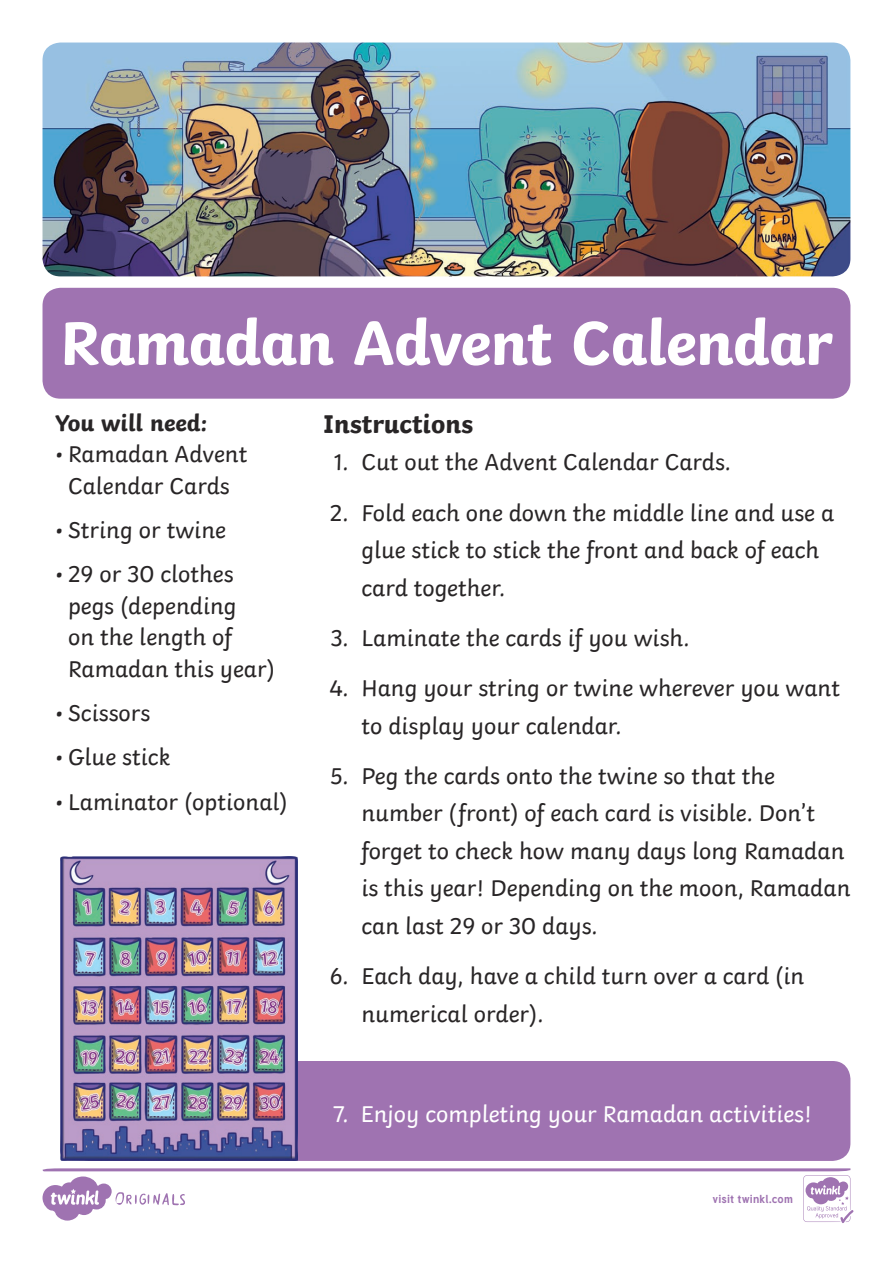
<style>
.page{position:relative;width:893px;height:1263px;background:#fff}
.page>*{position:absolute;margin:0;border:0;box-sizing:border-box;transform-origin:0 0}
.Heading_1{font:700 64.5px "Twinkl";letter-spacing:-.015em;color:#fff}
.Heading_2{font:700 27px "Twinkl";color:#282526}
.t1{font:24px/37.5px "Twinkl";color:#282526}
.Numbered_Bullets{font:24px "Twinkl";color:#fff}
.Heading_3{font:700 24px "Twinkl";color:#282526}
.t2{font:700 11.4px "Tuffy";letter-spacing:.015em;color:#9f73b1}
</style>
<div class="page">
<div style="left:43px;top:288px;width:807px;height:111px;background:#9f73b1;border-radius:18px"></div>
<div style="left:72px;top:1061px;width:778px;height:100px;background:#9f73b1;border-radius:18px"></div>
<img style="left:43px;top:43px;width:807px;height:233px">
<img style="left:60px;top:857px;width:238px;height:303px">
<svg style="left:43px;top:1168px;width:810px;height:55px"></svg>
<p class="Heading_1" style="left:60px;top:290px;width:774px">Ramadan Advent Calendar</p>
<p class="Heading_3" style="left:55px;top:403px;width:154px">You will need:</p>
<p class="t1" style="left:55px;top:436px;width:194px;line-height:31.5px;text-align:center">• Ramadan Advent<br>Calendar Cards</p>
<p class="t1" style="left:55px;top:509px;width:172px">• String or twine</p>
<p class="t1" style="left:68px;top:556px;width:208px;line-height:31.5px;text-indent:-13px">• 29 or 30 clothes pegs (depending<br>on the length of<br>Ramadan this year)</p>
<p class="t1" style="left:55px;top:692px;width:97px">• Scissors</p>
<p class="t1" style="left:55px;top:736px;width:117px">• Glue stick</p>
<p class="t1" style="left:55px;top:781px;width:234px">• Laminator (optional)</p>
<p class="Heading_2" style="left:323px;top:401px;width:151px">Instructions</p>
<p class="t1" style="left:334px;top:441px;width:399px">1. Cut out the Advent Calendar Cards.</p>
<p class="t1" style="left:361px;top:492px;width:474px;text-indent:-32px">2. Fold each one down the middle line and use a glue stick to stick the front and back of each card together.</p>
<p class="t1" style="left:331px;top:617px;width:360px">3. Laminate the cards if you wish.</p>
<p class="t1" style="left:361px;top:667px;width:480px;text-indent:-32px">4. Hang your string or twine wherever you want to display your calendar.</p>
<p class="t1" style="left:361px;top:755px;width:490px;text-indent:-31px">5. Peg the cards onto the twine so that the number (front) of each card is visible. Don’t forget to check how many days long Ramadan is this year! Depending on the moon, Ramadan can last 29 or 30 days.</p>
<p class="t1" style="left:361px;top:955px;width:444px;text-indent:-32px">6. Each day, have a child turn over a card (in numerical order).</p>
<p class="Numbered_Bullets" style="left:333px;top:1096px;width:480px">7. Enjoy completing your Ramadan activities!</p>
<p class="t2" style="left:712px;top:1190px;width:82px">visit twinkl.com</p>
</div>
